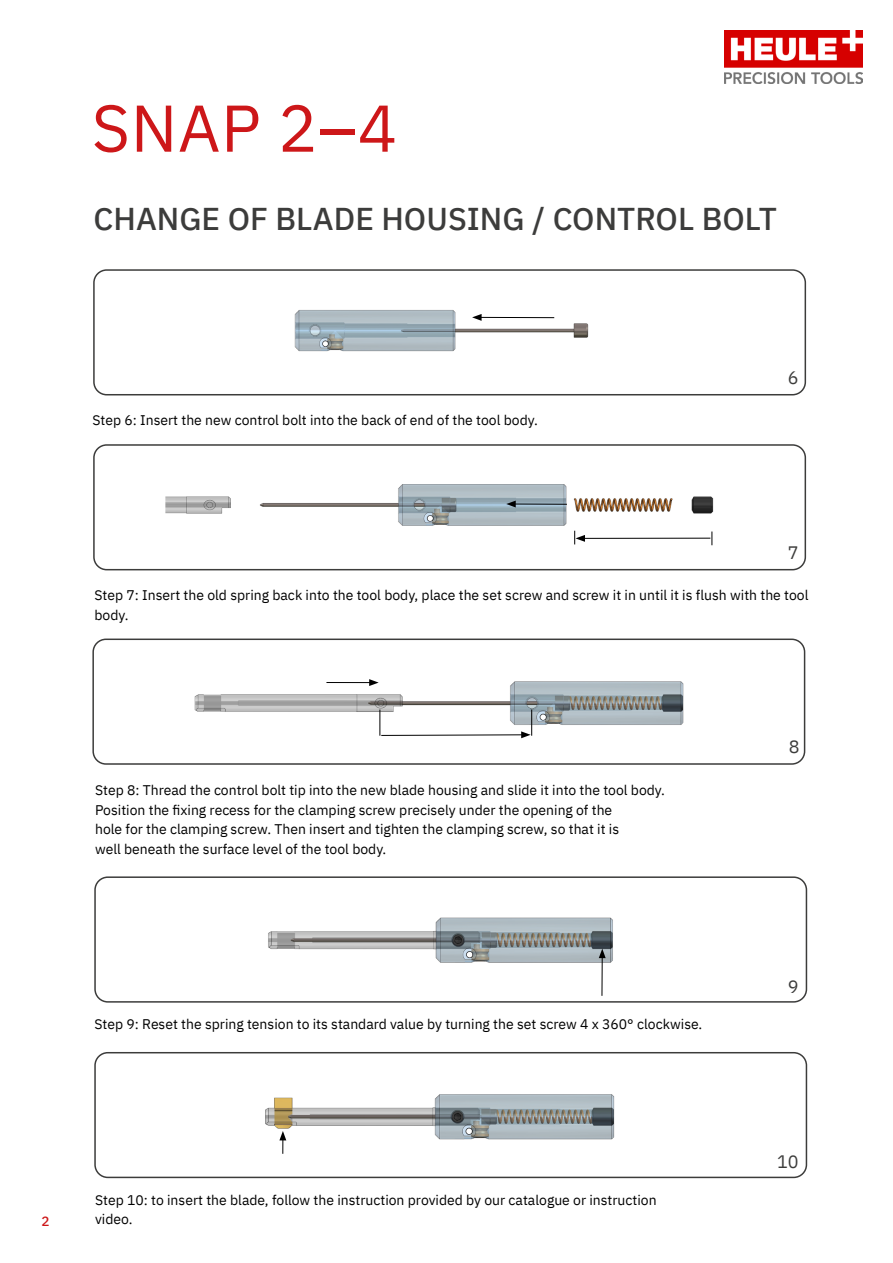
<style>
.page{position:relative;width:893px;height:1263px;background:#fff}
.page>*{position:absolute;margin:0;border:0;box-sizing:border-box;transform-origin:0 0}
.t1{font:66px "IBM Plex Sans";color:#cd1719}
.t2{font:500 31.5px "IBM Plex Sans";color:#3c3c3b}
.t3{font:18px "IBM Plex Sans";color:#3c3c3b}
.t4{font:13.95px/19.5px "IBM Plex Sans";color:#000}
.t5{font:500 13.5px "IBM Plex Sans";color:#cd1719}
</style>
<div class="page">
<img style="left:724px;top:31px;width:138px;height:53px">
<img style="left:294px;top:272px;width:511px;height:123px">
<div style="left:93px;top:269px;width:713px;height:126px;border:2px solid #3c3c3b;border-radius:13px"></div>
<img style="left:165px;top:484px;width:549px;height:62px">
<div style="left:93px;top:444px;width:713px;height:126px;border:2px solid #3c3c3b;border-radius:13px"></div>
<img style="left:97px;top:641px;width:587px;height:121px">
<div style="left:92px;top:638px;width:713px;height:127px;border:2px solid #3c3c3b;border-radius:13px"></div>
<img style="left:97px;top:879px;width:516px;height:121px">
<div style="left:94px;top:876px;width:713px;height:127px;border:2px solid #3c3c3b;border-radius:13px"></div>
<img style="left:97px;top:1055px;width:518px;height:122px">
<div style="left:94px;top:1052px;width:713px;height:126px;border:2px solid #3c3c3b;border-radius:13px"></div>
<hr style="left:479px;top:317px;width:75px;height:1px;background:#000">
<svg style="left:472px;top:314px;width:10px;height:7px"></svg>
<hr style="left:513px;top:504px;width:54px;height:1px;background:#000">
<svg style="left:506px;top:501px;width:10px;height:6px"></svg>
<hr style="left:583px;top:538px;width:127px;height:1px;background:#000">
<svg style="left:574px;top:531px;width:11px;height:13px"></svg>
<svg style="left:711px;top:531px;width:1px;height:14px"></svg>
<svg style="left:379px;top:709px;width:153px;height:29px"></svg>
<hr style="left:326px;top:682px;width:46px;height:1px;background:#000">
<svg style="left:369px;top:679px;width:10px;height:7px"></svg>
<hr style="left:602px;top:956px;width:1px;height:40px;background:#000">
<svg style="left:599px;top:949px;width:7px;height:9px"></svg>
<svg style="left:279px;top:1131px;width:7px;height:23px"></svg>
<h1 class="t1" style="left:92px;top:78px;width:307px">SNAP 2–4</h1>
<h2 class="t2" style="left:94px;top:194px;width:685px">CHANGE OF BLADE HOUSING / CONTROL BOLT</h2>
<p class="t4" style="left:92px;top:409px;width:447px">Step 6: Insert the new control bolt into the back of end of the tool body.</p>
<p class="t3" style="left:788px;top:364px;width:12px">6</p>
<p class="t3" style="left:788px;top:538px;width:12px">7</p>
<p class="t4" style="left:95px;top:584px;width:715px">Step 7: Insert the old spring back into the tool body, place the set screw and screw it in until it is flush with the tool body.</p>
<p class="t4" style="left:95px;top:779px;width:571px">Step 8: Thread the control bolt tip into the new blade housing and slide it into the tool body.<br>Position the fixing recess for the clamping screw precisely under the opening of the<br>hole for the clamping screw. Then insert and tighten the clamping screw, so that it is<br>well beneath the surface level of the tool body.</p>
<p class="t4" style="left:95px;top:1013px;width:609px">Step 9: Reset the spring tension to its standard value by turning the set screw 4 x 360° clockwise.</p>
<p class="t4" style="left:95px;top:1189px;width:563px">Step 10: to insert the blade, follow the instruction provided by our catalogue or instruction</p>
<p class="t5" style="left:41px;top:1211px;width:10px">2</p>
<p class="t4" style="left:95px;top:1208px;width:39px">video.</p>
<p class="t3" style="left:789px;top:732px;width:12px">8</p>
<p class="t3" style="left:788px;top:972px;width:12px">9</p>
<p class="t3" style="left:777px;top:1147px;width:23px">10</p>
</div>
